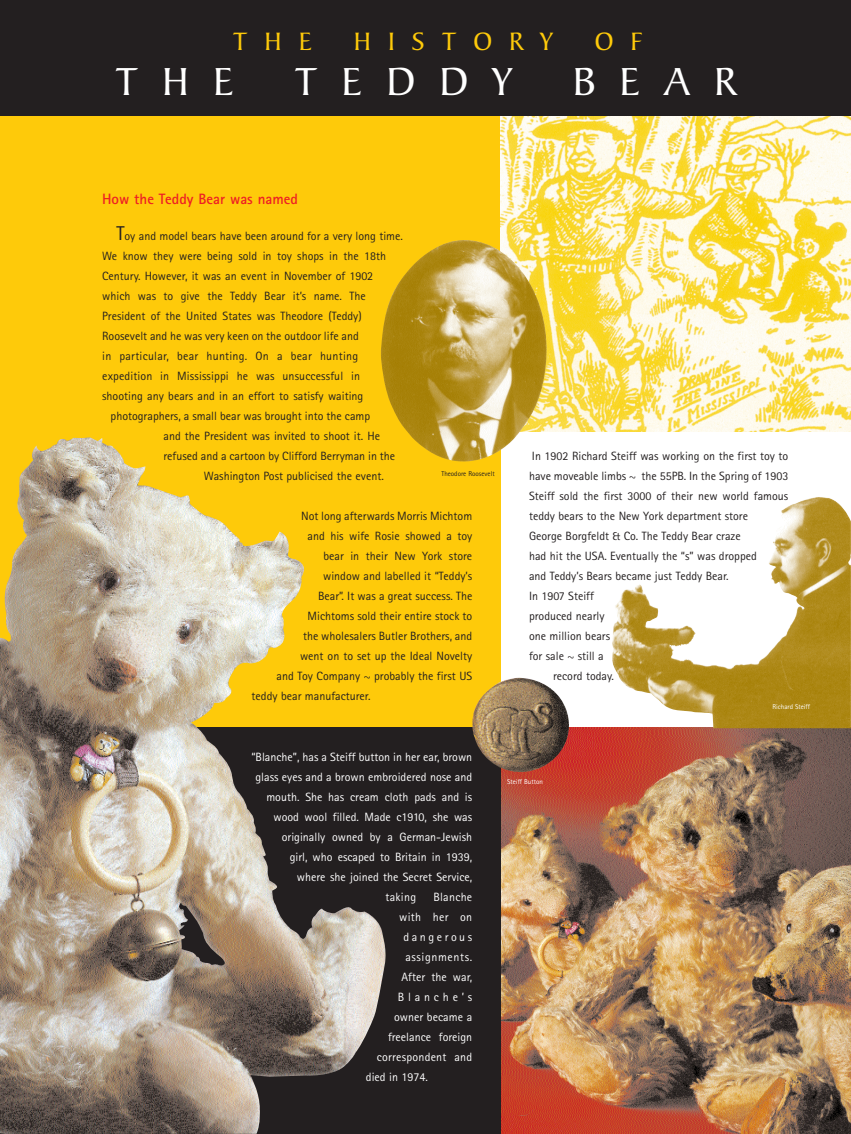
<style>
.page{position:relative;width:851px;height:1134px;background:#fff}
.page>*{position:absolute;margin:0;border:0;box-sizing:border-box;transform-origin:0 0}
.t1{font:42px "Baker Signet BT";letter-spacing:.575em;color:#fff}
.t2{font:27px "Baker Signet BT";letter-spacing:.63em;color:#feca0a}
.t3{font:700 15px "Rotis Sans Serif";color:#ee1e24}
.t4{font:12px "Rotis Sans Serif";color:#231f20}
.t5{font:12px "Rotis Sans Serif";color:#fff}
.t6{font:12px "Rotis Sans Serif";letter-spacing:.02em;color:#231f20}
.t7{font:12px "Rotis Sans Serif";letter-spacing:.02em;color:#fff}
.t8{font:12px "Rotis Sans Serif";letter-spacing:.05em;color:#fff}
.t9{font:12px "Rotis Sans Serif";letter-spacing:.21em;color:#fff}
.t10{font:12px "Rotis Sans Serif";letter-spacing:.315em;color:#fff}
.t11{font:7px "Rotis Sans Serif";color:#fff}
.t12{font:7px "Rotis Sans Serif";color:#231f20}
.s1{font-size:20px}
</style>
<div class="page">
<svg style="left:500px;top:462px;width:350px;height:266px"></svg>
<div style="left:0;top:114px;width:500px;height:625px;background:#feca0a"></div>
<img style="left:500px;top:728px;width:350px;height:406px">
<div style="left:0;top:727px;width:500px;height:407px;background:#231f20"></div>
<img style="left:500px;top:116px;width:350px;height:316px">
<div style="left:0;top:0;width:850px;height:116px;background:#231f20"></div>
<img style="left:611px;top:583px;width:192px;height:86px">
<img style="left:472px;top:678px;width:97px;height:95px">
<img style="left:381px;top:239px;width:166px;height:223px">
<img style="left:0;top:437px;width:387px;height:697px">
<h2 class="t2" style="left:233px;top:31px;width:81px">THE</h2>
<h2 class="t2" style="left:354px;top:31px;width:201px">HISTORY</h2>
<h2 class="t2" style="left:594px;top:31px;width:49px">O F</h2>
<h1 class="t1" style="left:115px;top:65px;width:120px">THE</h1>
<h1 class="t1" style="left:294px;top:65px;width:219px">TEDDY</h1>
<h1 class="t1" style="left:572px;top:65px;width:165px">BEAR</h1>
<p class="t3" style="left:102px;top:193px;width:197px">How the Teddy Bear was named</p>
<p class="t4" style="left:116px;top:232px;width:288px"><span class="s1">T</span>oy and model bears have been around for a very long time.</p>
<p class="t4" style="left:102px;top:252px;width:285px">We know they were being sold in toy shops in the 18th</p>
<p class="t4" style="left:102px;top:272px;width:272px">Century. However, it was an event in November of 1902</p>
<p class="t4" style="left:102px;top:292px;width:265px">which was to give the Teddy Bear it’s name. The</p>
<p class="t4" style="left:102px;top:312px;width:261px">President of the United States was Theodore (Teddy)</p>
<p class="t4" style="left:102px;top:332px;width:258px">Roosevelt and he was very keen on the outdoor life and</p>
<p class="t6" style="left:102px;top:352px;width:257px">in particular, bear hunting. On a bear hunting</p>
<p class="t4" style="left:102px;top:372px;width:259px">expedition in Mississippi he was unsuccessful in</p>
<p class="t4" style="left:102px;top:392px;width:263px">shooting any bears and in an effort to satisfy waiting</p>
<p class="t4" style="left:110px;top:412px;width:261px">photographers, a small bear was brought into the camp</p>
<p class="t4" style="left:163px;top:432px;width:218px">and the President was invited to shoot it. He</p>
<p class="t4" style="left:163px;top:452px;width:233px">refused and a cartoon by Clifford Berryman in the</p>
<p class="t4" style="left:204px;top:472px;width:181px">Washington Post publicised the event.</p>
<p class="t4" style="left:301px;top:512px;width:173px">Not long afterwards Morris Michtom</p>
<p class="t4" style="left:307px;top:532px;width:166px">and his wife Rosie showed a toy</p>
<p class="t4" style="left:323px;top:552px;width:150px">bear in their New York store</p>
<p class="t4" style="left:323px;top:572px;width:151px">window and labelled it “Teddy’s</p>
<p class="t4" style="left:318px;top:592px;width:156px">Bear”. It was a great success. The</p>
<p class="t4" style="left:307px;top:612px;width:166px">Michtoms sold their entire stock to</p>
<p class="t4" style="left:303px;top:632px;width:171px">the wholesalers Butler Brothers, and</p>
<p class="t4" style="left:300px;top:652px;width:174px">went on to set up the Ideal Novelty</p>
<p class="t4" style="left:277px;top:672px;width:197px">and Toy Company ~ probably the first US</p>
<p class="t4" style="left:252px;top:692px;width:120px">teddy bear manufacturer.</p>
<p class="t12" style="left:441px;top:471px;width:55px">Theodore Roosevelt</p>
<p class="t4" style="left:532px;top:452px;width:258px">In 1902 Richard Steiff was working on the first toy to</p>
<p class="t4" style="left:529px;top:472px;width:261px">have moveable limbs ~ the 55PB. In the Spring of 1903</p>
<p class="t4" style="left:529px;top:492px;width:261px">Steiff sold the first 3000 of their new world famous</p>
<p class="t4" style="left:529px;top:512px;width:220px">teddy bears to the New York department store</p>
<p class="t4" style="left:529px;top:532px;width:213px">George Borgfeldt &amp; Co. The Teddy Bear craze</p>
<p class="t4" style="left:529px;top:552px;width:229px">had hit the USA. Eventually the “s” was dropped</p>
<p class="t4" style="left:529px;top:572px;width:201px">and Teddy’s Bears became just Teddy Bear.</p>
<p class="t4" style="left:529px;top:592px;width:66px">In 1907 Steiff</p>
<p class="t4" style="left:529px;top:612px;width:77px">produced nearly</p>
<p class="t4" style="left:529px;top:632px;width:83px">one million bears</p>
<p class="t4" style="left:529px;top:652px;width:76px">for sale ~ still a</p>
<p class="t4" style="left:553px;top:672px;width:62px">record today.</p>
<p class="t11" style="left:772px;top:704px;width:39px">Richard Steiff</p>
<p class="t5" style="left:251px;top:753px;width:222px">“Blanche”, has a Steiff button in her ear, brown</p>
<p class="t5" style="left:255px;top:773px;width:218px">glass eyes and a brown embroidered nose and</p>
<p class="t5" style="left:266px;top:793px;width:207px">mouth. She has cream cloth pads and is</p>
<p class="t5" style="left:273px;top:813px;width:200px">wood wool filled. Made c1910, she was</p>
<p class="t5" style="left:282px;top:833px;width:192px">originally owned by a German-Jewish</p>
<p class="t5" style="left:290px;top:853px;width:184px">girl, who escaped to Britain in 1939,</p>
<p class="t5" style="left:297px;top:873px;width:177px">where she joined the Secret Service,</p>
<p class="t5" style="left:385px;top:893px;width:32px">taking</p>
<p class="t7" style="left:433px;top:893px;width:40px">Blanche</p>
<p class="t7" style="left:399px;top:913px;width:74px">with her on</p>
<p class="t9" style="left:403px;top:933px;width:70px">dangerous</p>
<p class="t8" style="left:405px;top:953px;width:68px">assignments.</p>
<p class="t5" style="left:401px;top:973px;width:72px">After the war,</p>
<p class="t10" style="left:398px;top:993px;width:76px">Blanche’s</p>
<p class="t5" style="left:394px;top:1013px;width:80px">owner became a</p>
<p class="t5" style="left:388px;top:1033px;width:86px">freelance foreign</p>
<p class="t7" style="left:377px;top:1053px;width:97px">correspondent and</p>
<p class="t5" style="left:366px;top:1073px;width:63px">died in 1974.</p>
<p class="t11" style="left:507px;top:779px;width:37px">Steiff Button</p>
</div>
